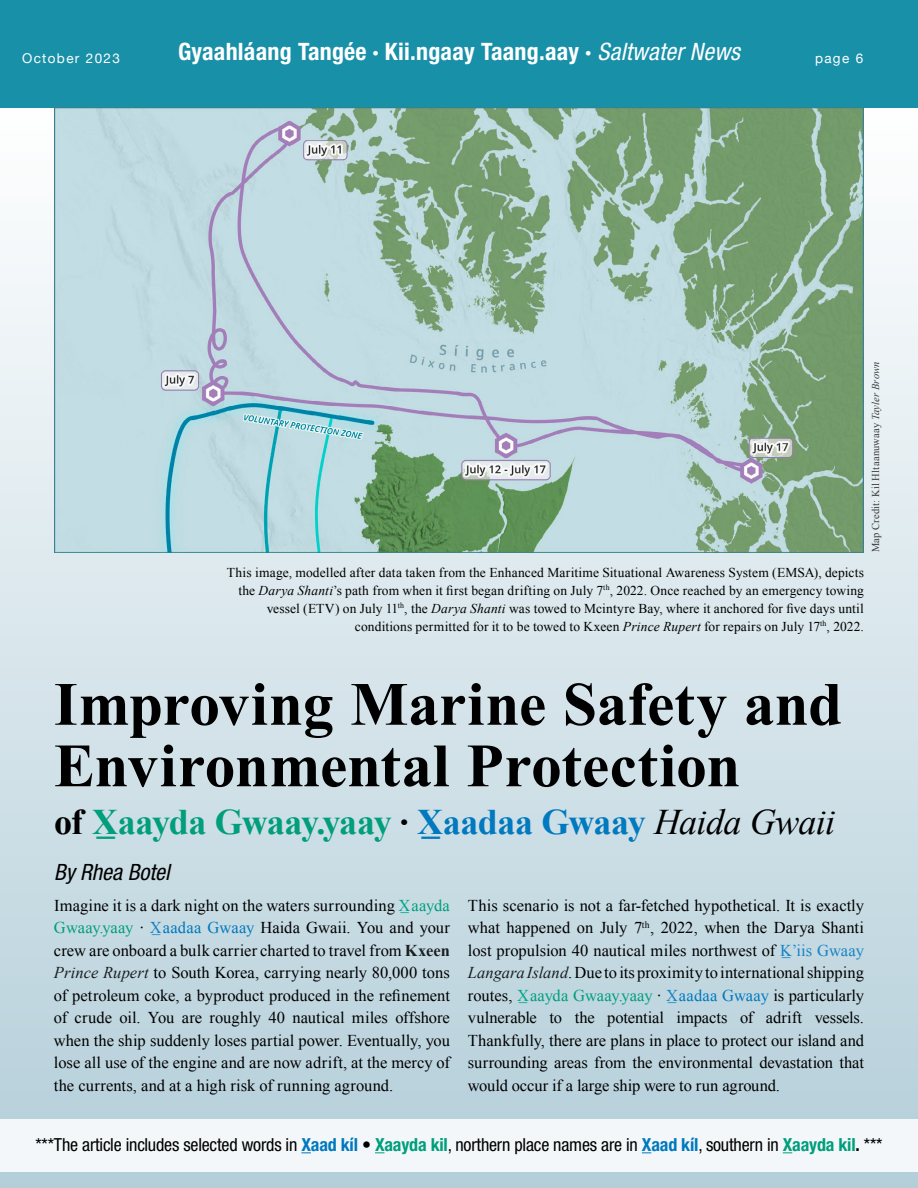
<style>
.page{position:relative;width:918px;height:1188px;background:#fff}
.page>*{position:absolute;margin:0;border:0;box-sizing:border-box;transform-origin:0 0}
.t1{font:700 61.5px/61.5px "Times New Roman";letter-spacing:-.005em;color:#000}
.t2{font:700 36px "Times New Roman";letter-spacing:-.025em;color:#009e7c}
.t3{font:700 condensed 24px "Helvetica Neue LT Std";letter-spacing:.01em;color:#fff}
.t4{font:italic condensed 22.5px "Helvetica Neue LT Std";color:#000}
.t5{font:condensed 18px "Helvetica Neue LT Std";letter-spacing:-.01em;color:#000}
.t6{font:16.5px/22.5px "Times New Roman";letter-spacing:-.005em;color:#000;text-align:justify}
.t7{font:13.5px/18px "Times New Roman";letter-spacing:.01em;color:#000;text-align:right}
.t8{font:13.5px "Helvetica Neue";letter-spacing:.1em;color:#fff}
.t9{font:10.5px "Times New Roman";letter-spacing:.015em;color:#393a39}
.s1{font-weight:400;font-style:italic}
.s2{font-style:italic}
.s3{color:#000}
.s4{color:#0079be}
.s5{font-weight:400;font-style:italic;color:#000}
.s6{color:#00a687}
.s7{color:#009e7c}
.s8{color:#1783c4}
.s9{font-weight:700;color:#1a1f21}
.s10{font-style:italic;color:#1a1f21}
.s11{font-weight:700;color:#0079be}
.s12{font-weight:700}
.s13{font-weight:700;color:#009e7c}
</style>
<div class="page">
<div style="left:0;top:0;width:918px;height:108px;background:#1890a8"></div>
<div style="left:0;top:108px;width:918px;height:1080px;background:linear-gradient(to bottom,#fefefe,#b3ced9)"></div>
<img style="left:54px;top:108px;width:810px;height:444px">
<div style="left:0;top:1119px;width:918px;height:53px;background:#f3f7f9"></div>
<p class="t8" style="left:22px;top:48px;width:99px">October 2023</p>
<h3 class="t3" style="left:178px;top:37px;width:563px">Gyaahláang Tangée · Kii.ngaay Taang.aay · <span class="s1">Saltwater News</span></h3>
<p class="t8" style="left:815px;top:48px;width:50px">page 6</p>
<p class="t9" style="left:868px;top:552px;width:192px;rotate:-90deg">Map Credit: Kil Hltaanuwaay <span class="s2">Tayler Brown</span></p>
<p class="t7" style="left:227px;top:563px;width:639px">This image, modelled after data taken from the Enhanced Maritime Situational Awareness System (EMSA), depicts the <span class="s2">Darya Shanti</span>’s path from when it first began drifting on July 7<sup>th</sup>, 2022. Once reached by an emergency towing vessel (ETV) on July 11<sup>th</sup>, the <span class="s2">Darya Shanti</span> was towed to Mcintyre Bay, where it anchored for five days until conditions permitted for it to be towed to Kxeen <span class="s2">Prince Rupert</span> for repairs on July 17<sup>th</sup>, 2022.</p>
<h1 class="t1" style="left:54px;top:672px;width:790px">Improving Marine Safety and<br>Environmental Protection</h1>
<h2 class="t2" style="left:54px;top:797px;width:783px"><span class="s3">of</span> X̲aayda Gwaay.yaay <span class="s3">∙</span> <span class="s4">X̲aadaa Gwaay</span> <span class="s5">Haida Gwaii</span></h2>
<h3 class="t4" style="left:54px;top:858px;width:117px">By Rhea Botel</h3>
<p class="t6" style="left:54px;top:893px;width:398px">Imagine it is a dark night on the waters surrounding <span class="s6">X̲</span><span class="s7">aayda Gwaay.yaay</span> ∙ <span class="s8">X̲</span><span class="s4">aadaa Gwaay</span> Haida Gwaii. You and your crew are onboard a bulk carrier charted to travel from <span class="s9">Kxeen </span><span class="s10">Prince Rupert</span> to South Korea, carrying nearly 80,000 tons of petroleum coke, a byproduct produced in the refinement of crude oil. You are roughly 40 nautical miles offshore when the ship suddenly loses partial power. Eventually, you lose all use of the engine and are now adrift, at the mercy of the currents, and at a high risk of running aground.</p>
<p class="t6" style="left:468px;top:894px;width:398px">This scenario is not a far-fetched hypothetical. It is exactly what happened on July 7<sup>th</sup>, 2022, when the Darya Shanti lost propulsion 40 nautical miles northwest of <span class="s8">K̲’iis Gwaay </span><span class="s10">Langara Island</span>. Due to its proximity to international shipping routes, <span class="s6">X̲</span><span class="s7">aayda Gwaay.yaay</span> ∙ <span class="s8">X̲</span><span class="s4">aadaa Gwaay</span> is particularly vulnerable to the potential impacts of adrift vessels.<br>Thankfully, there are plans in place to protect our island and surrounding areas from the environmental devastation that would occur if a large ship were to run aground.</p>
<p class="t5" style="left:35px;top:1134px;width:849px">***The article includes selected words in <span class="s11">Xaad kíl</span> <span class="s12">•</span> <span class="s13">Xaayda kil</span>, northern place names are in <span class="s11">Xaad kíl</span>, southern in <span class="s13">Xaayda kil</span><span class="s12">.</span> ***</p>
</div>
